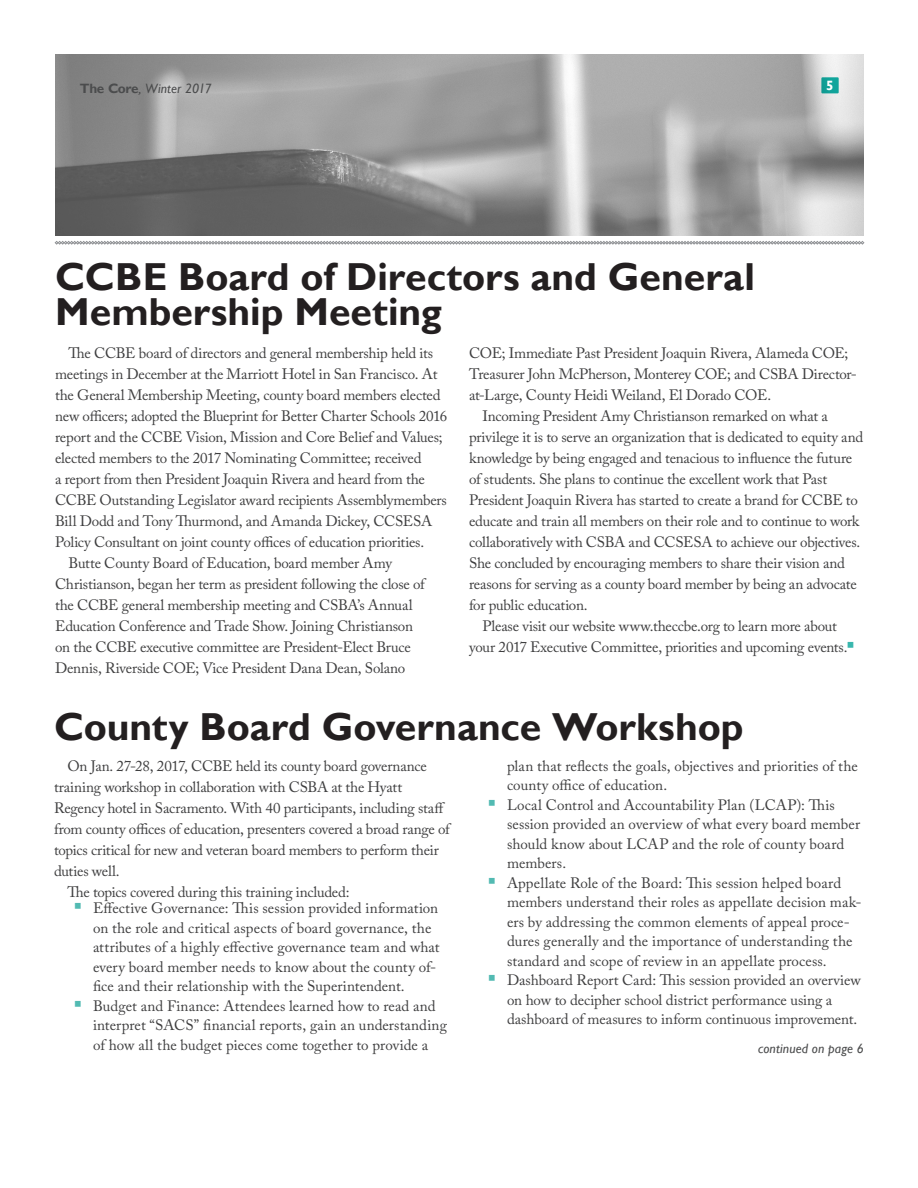
<style>
.page{position:relative;width:918px;height:1188px;background:#fff}
.page>*{position:absolute;margin:0;border:0;box-sizing:border-box;transform-origin:0 0}
.Header_26_pt{font:700 39px/34.5px "Gill Sans";color:#231f20}
.BODY{font:15px/21px "Adobe Caslon Pro";letter-spacing:-.01em;color:#3e3e3f}
.Continued_On{font:italic 13.5px "Gill Sans";letter-spacing:.01em;color:#4b4c4d}
.t1{font:700 13.5px "Gill Sans";color:#fff}
.s1{font-weight:700;font-style:normal}
.s2{color:#39b7ae}
</style>
<div class="page">
<img style="left:55px;top:54px;width:809px;height:181px">
<svg style="left:55px;top:241px;width:809px;height:3px;background:#aeb0b2"></svg>
<div style="left:821px;top:77px;width:18px;height:16px;background:#11a399"></div>
<p class="Continued_On" style="left:80px;top:80px;width:133px"><span class="s1">The Core</span>, Winter 2017</p>
<p class="t1" style="left:826px;top:77px;width:9px">5</p>
<p class="Header_26_pt" style="left:55px;top:261px;width:701px">CCBE Board of Directors and General<br>Membership Meeting</p>
<p class="BODY" style="left:55px;top:342px;width:394px;text-indent:14px">The CCBE board of directors and general membership held its meetings in December at the Marriott Hotel in San Francisco. At the General Membership Meeting, county board members elected new officers; adopted the Blueprint for Better Charter Schools 2016 report and the CCBE Vision, Mission and Core Belief and Values; elected members to the 2017 Nominating Committee; received<br>a report from then President Joaquin Rivera and heard from the CCBE Outstanding Legislator award recipients Assemblymembers Bill Dodd and Tony Thurmond, and Amanda Dickey, CCSESA Policy Consultant on joint county offices of education priorities.</p>
<p class="BODY" style="left:55px;top:552px;width:371px;text-indent:14px">Butte County Board of Education, board member Amy Christianson, began her term as president following the close of the CCBE general membership meeting and CSBA’s Annual Education Conference and Trade Show. Joining Christianson on the CCBE executive committee are President-Elect Bruce Dennis, Riverside COE; Vice President Dana Dean, Solano</p>
<p class="BODY" style="left:469px;top:342px;width:389px">COE; Immediate Past President Joaquin Rivera, Alameda COE;<br>Treasurer John McPherson, Monterey COE; and CSBA Director&shy;at-Large, County Heidi Weiland, El Dorado COE.</p>
<p class="BODY" style="left:469px;top:405px;width:396px;text-indent:14px">Incoming President Amy Christianson remarked on what a privilege it is to serve an organization that is dedicated to equity and knowledge by being engaged and tenacious to influence the future of students. She plans to continue the excellent work that Past President Joaquin Rivera has started to create a brand for CCBE to educate and train all members on their role and to continue to work collaboratively with CSBA and CCSESA to achieve our objectives.<br>She concluded by encouraging members to share their vision and reasons for serving as a county board member by being an advocate for public education.</p>
<p class="BODY" style="left:469px;top:615px;width:388px;text-align:center">Please visit our website www.theccbe.org to learn more about<br>your 2017 Executive Committee, priorities and upcoming events.<span class="s2">▪</span></p>
<p class="Header_26_pt" style="left:54px;top:710px;width:691px">County Board Governance Workshop</p>
<p class="BODY" style="left:54px;top:755px;width:397px;text-indent:14px">On Jan. 27-28, 2017, CCBE held its county board governance training workshop in collaboration with CSBA at the Hyatt Regency hotel in Sacramento. With 40 participants, including staff from county offices of education, presenters covered a broad range of topics critical for new and veteran board members to perform their duties well.</p>
<p class="BODY" style="left:68px;top:881px;width:284px">The topics covered during this training included:</p>
<p class="BODY" style="left:93px;top:898px;width:348px;line-height:19.5px">Effective Governance: This session provided information on the role and critical aspects of board governance, the attributes of a highly effective governance team and what every board member needs to know about the county of&shy;fice and their relationship with the Superintendent.</p>
<p class="BODY" style="left:93px;top:996px;width:355px;line-height:19.5px">Budget and Finance: Attendees learned how to read and interpret “SACS” financial reports, gain an understanding of how all the budget pieces come together to provide a</p>
<p class="BODY" style="left:507px;top:756px;width:352px;line-height:19.5px">plan that reflects the goals, objectives and priorities of the county office of education.</p>
<p class="BODY" style="left:507px;top:795px;width:355px;line-height:19.5px">Local Control and Accountability Plan (LCAP): This session provided an overview of what every board member should know about LCAP and the role of county board members.</p>
<p class="BODY" style="left:507px;top:873px;width:356px;line-height:19.5px">Appellate Role of the Board: This session helped board members understand their roles as appellate decision mak&shy;ers by addressing the common elements of appeal proce&shy;dures generally and the importance of understanding the standard and scope of review in an appellate process.</p>
<p class="BODY" style="left:507px;top:970px;width:355px;line-height:19.5px">Dashboard Report Card: This session provided an overview on how to decipher school district performance using a dashboard of measures to inform continuous improvement.</p>
<p class="Continued_On" style="left:758px;top:1041px;width:107px">continued on page 6</p>
</div>
